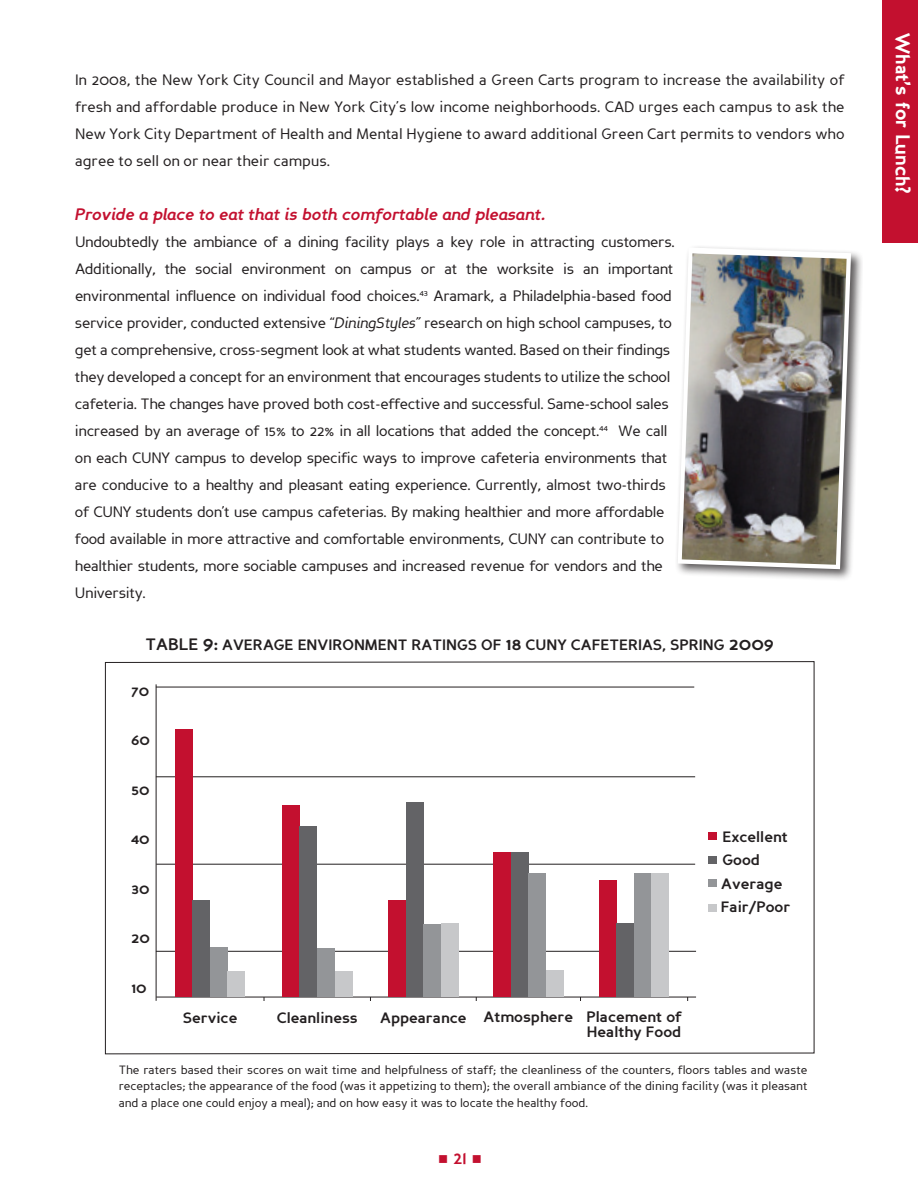
<style>
.page{position:relative;width:918px;height:1188px;background:#fff}
.page>*{position:absolute;margin:0;border:0;box-sizing:border-box;transform-origin:0 0}
.t1{font:19.5px "London Two";color:#fff}
.t2{font:italic 700 16.5px "Perspective Sans";color:#c3102f}
.t3{font:15px/27px "Perspective Sans";letter-spacing:-.02em;color:#231f20;text-align:justify}
.t4{font:700 15px/23.5px "Perspective Sans";color:#231f20}
.t5{font:15px "London Two";color:#c3102f}
.t6{font:12px/16.5px "Perspective Sans";color:#231f20;text-align:justify}
.s1{font-style:italic}
.s2{font-size:16.5px}
.s3{font-size:19.5px}
.s4{font-size:18px}
</style>
<div class="page">
<div style="left:882px;top:0;width:36px;height:243px;background:#c3102f"></div>
<svg style="left:105px;top:661px;width:709px;height:393px"></svg>
<div style="left:708px;top:832px;width:9px;height:8px;background:#c3102f"></div>
<div style="left:708px;top:856px;width:9px;height:8px;background:#636366"></div>
<div style="left:708px;top:879px;width:9px;height:8px;background:#939598"></div>
<div style="left:708px;top:904px;width:9px;height:7px;background:#c7c8ca"></div>
<hr style="left:156px;top:687px;width:538px;height:1px;background:#231f20">
<hr style="left:156px;top:777px;width:539px;height:1px;background:#231f20">
<hr style="left:156px;top:864px;width:539px;height:1px;background:#231f20">
<hr style="left:156px;top:951px;width:540px;height:1px;background:#231f20">
<hr style="left:156px;top:997px;width:540px;height:1px;background:#231f20">
<hr style="left:156px;top:684px;width:1px;height:317px;background:#231f20">
<div style="left:175px;top:729px;width:18px;height:268px;background:#c3102f"></div>
<div style="left:193px;top:901px;width:17px;height:96px;background:#636366"></div>
<div style="left:210px;top:948px;width:18px;height:49px;background:#939598"></div>
<div style="left:228px;top:971px;width:17px;height:26px;background:#c7c8ca"></div>
<div style="left:282px;top:806px;width:18px;height:191px;background:#c3102f"></div>
<div style="left:300px;top:827px;width:17px;height:170px;background:#636366"></div>
<div style="left:317px;top:949px;width:18px;height:48px;background:#939598"></div>
<div style="left:335px;top:971px;width:17px;height:26px;background:#c7c8ca"></div>
<div style="left:388px;top:901px;width:18px;height:96px;background:#c3102f"></div>
<div style="left:406px;top:803px;width:17px;height:194px;background:#636366"></div>
<div style="left:423px;top:924px;width:18px;height:73px;background:#939598"></div>
<div style="left:441px;top:923px;width:17px;height:74px;background:#c7c8ca"></div>
<div style="left:493px;top:852px;width:18px;height:145px;background:#c3102f"></div>
<div style="left:511px;top:852px;width:17px;height:145px;background:#636366"></div>
<div style="left:528px;top:874px;width:18px;height:123px;background:#939598"></div>
<div style="left:546px;top:971px;width:17px;height:26px;background:#c7c8ca"></div>
<div style="left:599px;top:880px;width:18px;height:117px;background:#c3102f"></div>
<div style="left:617px;top:923px;width:17px;height:74px;background:#636366"></div>
<div style="left:634px;top:874px;width:18px;height:123px;background:#939598"></div>
<div style="left:652px;top:874px;width:17px;height:123px;background:#c7c8ca"></div>
<div style="left:674px;top:244px;width:189px;height:338px;background:#231f20;opacity:.75"></div>
<svg style="left:678px;top:247px;width:173px;height:322px"></svg>
<img style="left:682px;top:253px;width:165px;height:312px">
<p class="t3" style="left:75px;top:67px;width:771px">In 2008, the New York City Council and Mayor established a Green Carts program to increase the availability of fresh and affordable produce in New York City’s low income neighborhoods. CAD urges each campus to ask the New York City Department of Health and Mental Hygiene to award additional Green Cart permits to vendors who agree to sell on or near their campus.</p>
<p class="t2" style="left:75px;top:205px;width:472px">Provide a place to eat that is both comfortable and pleasant.</p>
<p class="t3" style="left:75px;top:229px;width:601px;text-align:left">Undoubtedly the ambiance of a dining facility plays a key role in attracting customers.<br>Additionally, the social environment on campus or at the worksite is an important environmental influence on individual food choices.<sup>43</sup> Aramark, a Philadelphia-based food service provider, conducted extensive “<span class="s1">DiningStyles”</span> research on high school campuses, to get a comprehensive, cross-segment look at what students wanted. Based on their findings they developed a concept for an environment that encourages students to utilize the school cafeteria. The changes have proved both cost-effective and successful. Same-school sales increased by an average of 15% to 22% in all locations that added the concept.<sup>44</sup> We call on each CUNY campus to develop specific ways to improve cafeteria environments that are conducive to a healthy and pleasant eating experience. Currently, almost two-thirds of CUNY students don’t use campus cafeterias. By making healthier and more affordable food available in more attractive and comfortable environments, CUNY can contribute to healthier students, more sociable campuses and increased revenue for vendors and the University.</p>
<p class="t4" style="left:146px;top:633px;width:392px"><span class="s2">Table</span> <span class="s3">9:</span> Average Environment Ratings of <span class="s4">18</span> CUN</p>
<p class="t4" style="left:558px;top:633px;width:218px">Y Cafeterias, Spring <span class="s4">2009</span></p>
<p class="t4" style="left:131px;top:679px;width:20px">70</p>
<p class="t4" style="left:131px;top:728px;width:20px">60</p>
<p class="t4" style="left:131px;top:778px;width:20px">50</p>
<p class="t4" style="left:131px;top:827px;width:20px">40</p>
<p class="t4" style="left:131px;top:877px;width:20px">30</p>
<p class="t4" style="left:131px;top:926px;width:20px">20</p>
<p class="t4" style="left:131px;top:976px;width:17px">10</p>
<p class="t4" style="left:183px;top:1006px;width:56px">Service</p>
<p class="t4" style="left:277px;top:1006px;width:83px">Cleanliness</p>
<p class="t4" style="left:380px;top:1010px;width:303px;line-height:15px;text-align:right">Appearance Atmosphere Placement of<br>Healthy Food</p>
<p class="t4" style="left:721px;top:825px;width:71px">Excellent<br>Good<br>Average<br>Fair/Poor</p>
<p class="t6" style="left:119px;top:1062px;width:690px">The raters based their scores on wait time and helpfulness of staff; the cleanliness of the counters, floors tables and waste receptacles; the appearance of the food (was it appetizing to them); the overall ambiance of the dining facility (was it pleasant and a place one could enjoy a meal); and on how easy it was to locate the healthy food.</p>
<p class="t5" style="left:438px;top:1150px;width:45px">■ 21 ■</p>
<h1 class="t1" style="left:916px;top:33px;width:161px;rotate:90deg">What’s for Lunch?</h1>
</div>
